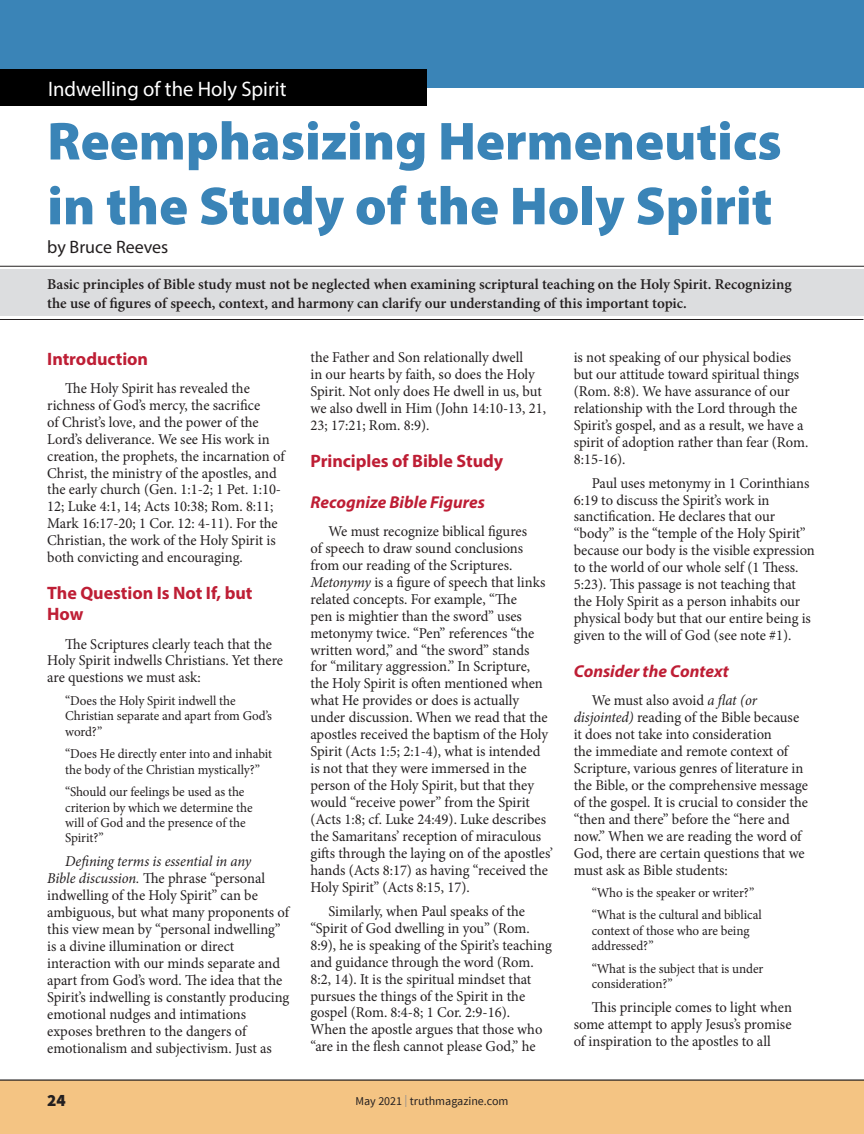
<style>
.page{position:relative;width:864px;height:1134px;background:#fff}
.page>*{position:absolute;margin:0;border:0;box-sizing:border-box;transform-origin:0 0}
.t1{font:900 54px/64.8px "Myriad Pro";color:#3a84b7}
.t2{font:21px "Myriad Pro";color:#fff}
.t3{font:700 18px/21px "Myriad Pro";letter-spacing:-.005em;color:#be1e35}
.t4{font:18px "Myriad Pro";color:#231f20}
.t5{font:italic 700 17.25px "Myriad Pro";color:#be1e35}
.t6{font:900 17.25px "Source Sans Pro";color:#231f20}
.t7{font:15px/17px "Minion Pro";letter-spacing:-.005em;color:#231f20}
.t8{font:600 15px/18.8px "Minion Pro";color:#231f20}
.t9{font:13.5px/15.5px "Minion Pro";letter-spacing:-.005em;color:#231f20}
.t10{font:12px "Source Sans Pro";color:#231f20}
.s1{font-style:italic}
.s2{color:#8a8c8f}
</style>
<div class="page">
<div style="left:0;top:0;width:864px;height:88px;background:#3a84b7"></div>
<div style="left:0;top:70px;width:427px;height:36px;background:#000"></div>
<div style="left:0;top:1080px;width:864px;height:54px;background:#f4c483"></div>
<div style="left:0;top:270px;width:864px;height:46px;background:#dcdddf"></div>
<hr style="left:0;top:266px;width:864px;height:1px;background:#231f20">
<hr style="left:0;top:319px;width:863px;height:1px;background:#231f20">
<h2 class="t2" style="left:48px;top:76px;width:240px">Indwelling of the Holy Spirit</h2>
<h1 class="t1" style="left:47px;top:107px;width:736px">Reemphasizing Hermeneutics in the Study of the Holy Spirit</h1>
<p class="t4" style="left:47px;top:236px;width:123px">by Bruce Reeves</p>
<p class="t8" style="left:47px;top:275px;width:746px">Basic principles of Bible study must not be neglected when examining scriptural teaching on the Holy Spirit. Recognizing the use of figures of speech, context, and harmony can clarify our understanding of this important topic.</p>
<p class="t3" style="left:47px;top:347px;width:102px">Introduction</p>
<p class="t7" style="left:47px;top:380px;width:239px;text-indent:18px">The Holy Spirit has revealed the richness of God’s mercy, the sacrifice<br>of Christ’s love, and the power of the Lord’s deliverance. We see His work in creation, the prophets, the incarnation of Christ, the ministry of the apostles, and the early church (Gen. 1:1-2; 1 Pet. 1:10- 12; Luke 4:1, 14; Acts 10:38; Rom. 8:11; Mark 16:17-20; 1 Cor. 12: 4-11). For the Christian, the work of the Holy Spirit is both convicting and encouraging.</p>
<p class="t3" style="left:47px;top:582px;width:207px">The Question Is Not If, but<br>How</p>
<p class="t7" style="left:47px;top:635px;width:237px;text-indent:18px">The Scriptures clearly teach that the<br>Holy Spirit indwells Christians. Yet there are questions we must ask:</p>
<p class="t9" style="left:65px;top:693px;width:208px">“Does the Holy Spirit indwell the<br>Christian separate and apart from God’s word?”</p>
<p class="t9" style="left:65px;top:746px;width:208px">“Does He directly enter into and inhabit the body of the Christian mystically?”</p>
<p class="t9" style="left:65px;top:784px;width:189px">“Should our feelings be used as the criterion by which we determine the will of God and the presence of the<br>Spirit?”</p>
<p class="t7" style="left:47px;top:853px;width:244px;text-indent:18px"><span class="s1">Defining terms is essential in any<br>Bible discussion.</span> The phrase “personal indwelling of the Holy Spirit” can be ambiguous, but what many proponents of this view mean by “personal indwelling” is a divine illumination or direct interaction with our minds separate and apart from God’s word. The idea that the Spirit’s indwelling is constantly producing emotional nudges and intimations exposes brethren to the dangers of emotionalism and subjectivism. Just as</p>
<p class="t7" style="left:310px;top:349px;width:237px">the Father and Son relationally dwell<br>in our hearts by faith, so does the Holy Spirit. Not only does He dwell in us, but we also dwell in Him (John 14:10-13, 21, 23; 17:21; Rom. 8:9).</p>
<p class="t3" style="left:310px;top:449px;width:194px">Principles of Bible Study</p>
<p class="t5" style="left:310px;top:491px;width:176px">Recognize Bible Figures</p>
<p class="t7" style="left:310px;top:523px;width:244px;text-indent:18px">We must recognize biblical figures<br>of speech to draw sound conclusions from our reading of the Scriptures.<br><span class="s1">Metonymy</span> is a figure of speech that links related concepts. For example, “The<br>pen is mightier than the sword” uses metonymy twice. “Pen” references “the written word,” and “the sword” stands<br>for “military aggression.” In Scripture,<br>the Holy Spirit is often mentioned when what He provides or does is actually under discussion. When we read that the apostles received the baptism of the Holy Spirit (Acts 1:5; 2:1-4), what is intended is not that they were immersed in the person of the Holy Spirit, but that they would “receive power” from the Spirit (Acts 1:8; cf. Luke 24:49). Luke describes the Samaritans’ reception of miraculous gifts through the laying on of the apostles’ hands (Acts 8:17) as having “received the Holy Spirit” (Acts 8:15, 17).</p>
<p class="t7" style="left:310px;top:903px;width:243px;text-indent:18px">Similarly, when Paul speaks of the “Spirit of God dwelling in you” (Rom.<br>8:9), he is speaking of the Spirit’s teaching and guidance through the word (Rom.<br>8:2, 14). It is the spiritual mindset that pursues the things of the Spirit in the gospel (Rom. 8:4-8; 1 Cor. 2:9-16).<br>When the apostle argues that those who “are in the flesh cannot please God,” he</p>
<p class="t6" style="left:47px;top:1089px;width:20px">24</p>
<p class="t10" style="left:356px;top:1094px;width:154px">May 2021 <span class="s2">|</span> truthmagazine.com</p>
<p class="t7" style="left:574px;top:349px;width:236px">is not speaking of our physical bodies but our attitude toward spiritual things (Rom. 8:8). We have assurance of our relationship with the Lord through the Spirit’s gospel, and as a result, we have a spirit of adoption rather than fear (Rom.<br>8:15-16).</p>
<p class="t7" style="left:574px;top:474px;width:243px;text-indent:18px">Paul uses metonymy in 1 Corinthians 6:19 to discuss the Spirit’s work in sanctification. He declares that our “body” is the “temple of the Holy Spirit” because our body is the visible expression to the world of our whole self (1 Thess.<br>5:23). This passage is not teaching that the Holy Spirit as a person inhabits our physical body but that our entire being is given to the will of God (see note #1).</p>
<p class="t5" style="left:574px;top:660px;width:157px">Consider the Context</p>
<p class="t7" style="left:574px;top:692px;width:236px;text-indent:18px">We must also avoid <span class="s1">a flat (or disjointed)</span> reading of the Bible because it does not take into consideration<br>the immediate and remote context of Scripture, various genres of literature in the Bible, or the comprehensive message of the gospel. It is crucial to consider the “then and there” before the “here and now.” When we are reading the word of God, there are certain questions that we must ask as Bible students:</p>
<p class="t9" style="left:592px;top:882px;width:171px;line-height:22.5px">“Who is the speaker or writer?” “What is the cultural and biblical</p>
<p class="t9" style="left:592px;top:923px;width:159px">context of those who are being addressed?”</p>
<p class="t9" style="left:592px;top:961px;width:173px">“What is the subject that is under consideration?”</p>
<p class="t7" style="left:574px;top:999px;width:220px;text-align:justify;text-indent:18px">This principle comes to light when some attempt to apply Jesus’s promise of inspiration to the apostles to all</p>
</div>
